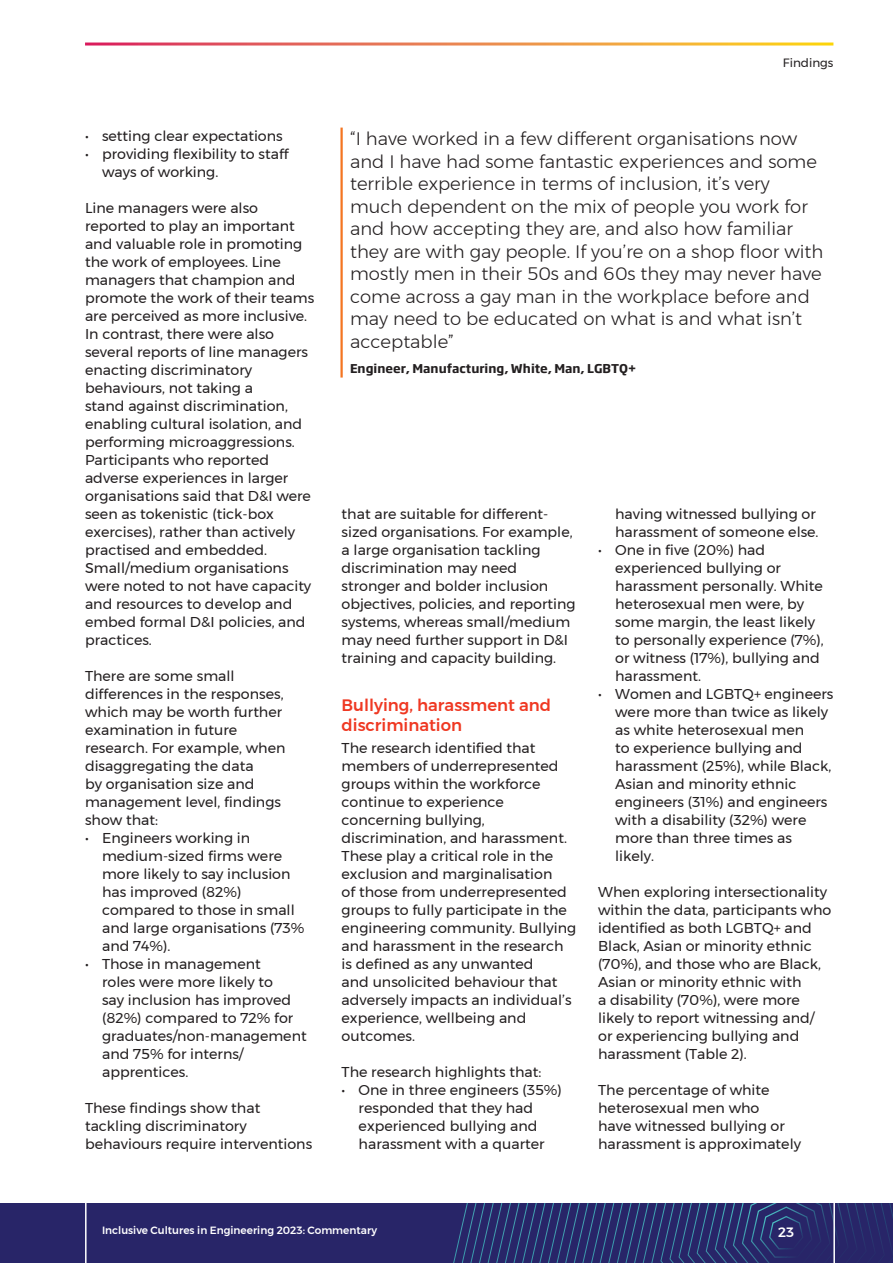
<style>
.page{position:relative;width:893px;height:1263px;background:#fff}
.page>*{position:absolute;margin:0;border:0;box-sizing:border-box;transform-origin:0 0}
.t1{font:300 18px/22.5px "Montserrat";color:#231f20}
.t2{font:500 16.5px/19.5px "Montserrat";color:#ef3822}
.t3{font:14.25px/18px "Montserrat";color:#231f20}
.t4{font:500 13.5px "Montserrat";color:#fff}
.t5{font:700 12px "Soho Gothic Pro";color:#231f20}
.t6{font:12px "Montserrat";color:#231f20}
.t7{font:500 10.5px "Montserrat";color:#fff}
</style>
<div class="page">
<div style="left:0;top:1203px;width:893px;height:60px;background:#282568"></div>
<svg style="left:453px;top:1203px;width:440px;height:60px"></svg>
<hr style="left:85px;top:1193px;width:2px;height:70px;background:#fff">
<hr style="left:833px;top:1193px;width:2px;height:70px;background:#fff">
<hr style="left:340px;top:128px;width:3px;height:250px;background:#f47521">
<p class="t3" style="left:85px;top:127px;width:199px">• setting clear expectations</p>
<p class="t3" style="left:102px;top:145px;width:188px;text-indent:-17px">• providing flexibility to staff ways of working.</p>
<p class="t3" style="left:85px;top:199px;width:231px">Line managers were also reported to play an important and valuable role in promoting the work of employees. Line managers that champion and promote the work of their teams are perceived as more inclusive.<br>In contrast, there were also several reports of line managers enacting discriminatory behaviours, not taking a<br>stand against discrimination, enabling cultural isolation, and performing microaggressions.<br>Participants who reported adverse experiences in larger organisations said that D&amp;I were seen as tokenistic (tick-box exercises), rather than actively practised and embedded.<br>Small/medium organisations were noted to not have capacity and resources to develop and embed formal D&amp;I policies, and practices.</p>
<p class="t3" style="left:85px;top:667px;width:202px">There are some small differences in the responses, which may be worth further examination in future research. For example, when disaggregating the data<br>by organisation size and management level, findings show that:</p>
<p class="t3" style="left:102px;top:829px;width:204px;text-indent:-17px">• Engineers working in medium-sized firms were more likely to say inclusion has improved (82%) compared to those in small and large organisations (73% and 74%).</p>
<p class="t3" style="left:102px;top:955px;width:206px;text-indent:-17px">• Those in management<br>roles were more likely to<br>say inclusion has improved (82%) compared to 72% for graduates/non-management and 75% for interns/ apprentices.</p>
<p class="t3" style="left:85px;top:1099px;width:229px">These findings show that tackling discriminatory behaviours require interventions</p>
<p class="t6" style="left:783px;top:53px;width:52px">Findings</p>
<p class="t1" style="left:350px;top:127px;width:475px">“I have worked in a few different organisations now and I have had some fantastic experiences and some terrible experience in terms of inclusion, it’s very much dependent on the mix of people you work for and how accepting they are, and also how familiar they are with gay people. If you’re on a shop floor with mostly men in their 50s and 60s they may never have come across a gay man in the workplace before and may need to be educated on what is and what isn’t acceptable”</p>
<p class="t5" style="left:350px;top:358px;width:288px">Engineer, Manufacturing, White, Man, LGBTQ+</p>
<p class="t3" style="left:342px;top:505px;width:235px">that are suitable for different&shy;sized organisations. For example, a large organisation tackling discrimination may need stronger and bolder inclusion objectives, policies, and reporting systems, whereas small/medium may need further support in D&amp;I training and capacity building.</p>
<p class="t2" style="left:342px;top:696px;width:211px">Bullying, harassment and discrimination</p>
<p class="t3" style="left:342px;top:739px;width:236px">The research identified that members of underrepresented groups within the workforce continue to experience concerning bullying, discrimination, and harassment.<br>These play a critical role in the exclusion and marginalisation<br>of those from underrepresented groups to fully participate in the engineering community. Bullying and harassment in the research is defined as any unwanted<br>and unsolicited behaviour that adversely impacts an individual’s experience, wellbeing and outcomes.</p>
<p class="t3" style="left:342px;top:1063px;width:201px">The research highlights that:</p>
<p class="t3" style="left:359px;top:1081px;width:205px;text-indent:-17px">• One in three engineers (35%) responded that they had experienced bullying and harassment with a quarter</p>
<p class="t3" style="left:615px;top:505px;width:205px">having witnessed bullying or harassment of someone else.</p>
<p class="t3" style="left:615px;top:541px;width:210px;text-indent:-17px">• One in five (20%) had experienced bullying or harassment personally. White heterosexual men were, by some margin, the least likely to personally experience (7%), or witness (17%), bullying and harassment.</p>
<p class="t3" style="left:615px;top:685px;width:220px;text-indent:-17px">• Women and LGBTQ+ engineers were more than twice as likely as white heterosexual men<br>to experience bullying and harassment (25%), while Black,<br>Asian and minority ethnic engineers (31%) and engineers with a disability (32%) were more than three times as likely.</p>
<p class="t3" style="left:598px;top:883px;width:235px">When exploring intersectionality within the data, participants who identified as both LGBTQ+ and<br>Black, Asian or minority ethnic (70%), and those who are Black,<br>Asian or minority ethnic with<br>a disability (70%), were more likely to report witnessing and/ or experiencing bullying and harassment (Table 2).</p>
<p class="t3" style="left:598px;top:1081px;width:204px">The percentage of white heterosexual men who<br>have witnessed bullying or harassment is approximately</p>
<p class="t7" style="left:102px;top:1222px;width:277px">Inclusive Cultures in Engineering 2023: Commentary</p>
<p class="t4" style="left:778px;top:1222px;width:17px">23</p>
</div>
